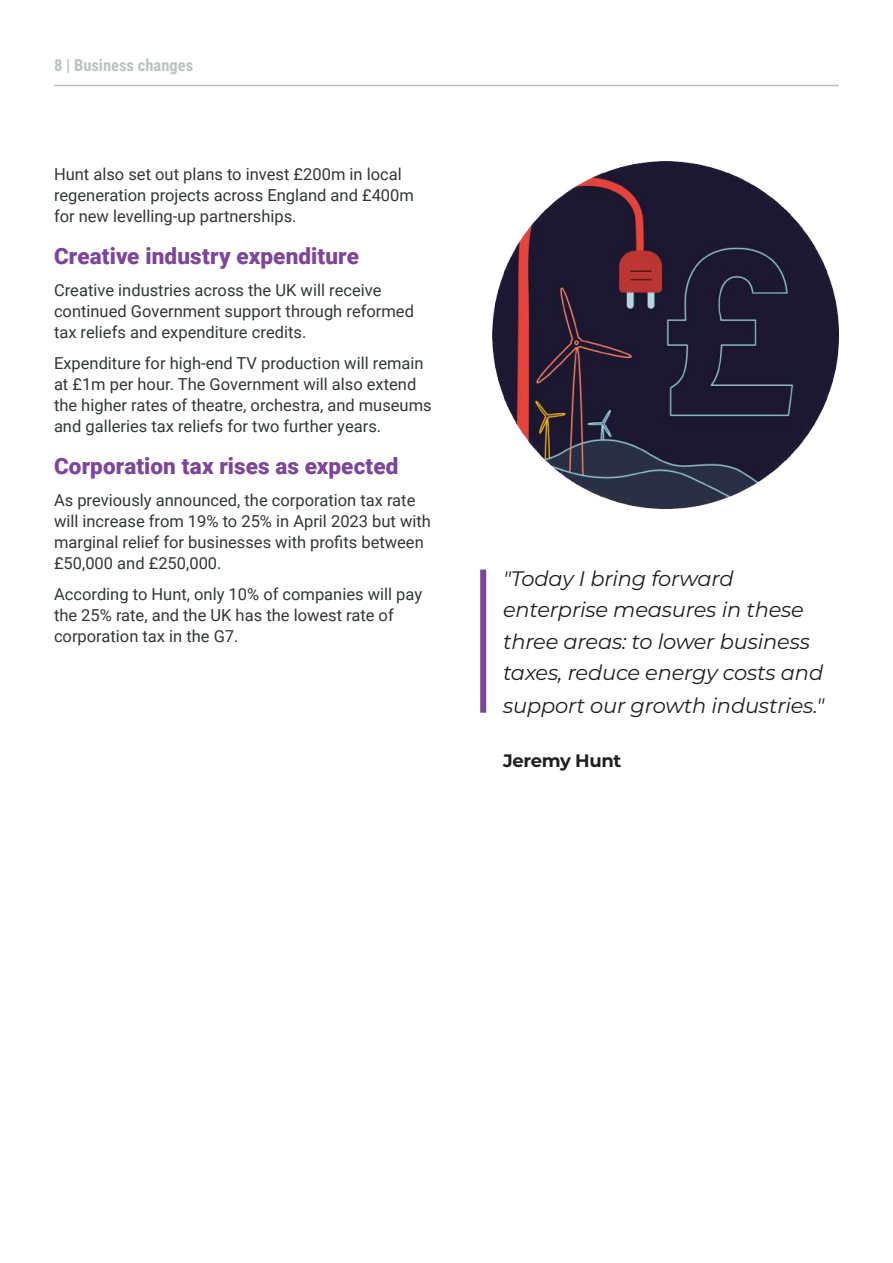
<style>
.page{position:relative;width:893px;height:1263px;background:#fff}
.page>*{position:absolute;margin:0;border:0;box-sizing:border-box;transform-origin:0 0}
.t1{font:900 22.5px "Roboto";letter-spacing:.005em;color:#7d469b}
.t2{font:italic 21px/31.7px "Montserrat";letter-spacing:-.01em;color:#231f20}
.t3{font:700 18px "Montserrat";letter-spacing:-.02em;color:#231f20}
.t4{font:16.5px/21px "Roboto";color:#323738}
.t5{font:700 16.5px "Roboto Condensed";color:#bbc3c1}
</style>
<div class="page">
<hr style="left:54px;top:85px;width:785px;height:1px;background:#bbc3c1">
<div style="left:480px;top:569px;width:6px;height:144px;background:#7d469b"></div>
<img style="left:493px;top:162px;width:346px;height:346px">
<p class="t5" style="left:54px;top:54px;width:141px">8 | Business changes</p>
<p class="t4" style="left:54px;top:163px;width:361px">Hunt also set out plans to invest £200m in local regeneration projects across England and £400m for new levelling-up partnerships.</p>
<h1 class="t1" style="left:54px;top:240px;width:307px">Creative industry expenditure</h1>
<p class="t4" style="left:54px;top:279px;width:361px">Creative industries across the UK will receive continued Government support through reformed tax reliefs and expenditure credits.</p>
<p class="t4" style="left:54px;top:352px;width:379px">Expenditure for high-end TV production will remain at £1m per hour. The Government will also extend the higher rates of theatre, orchestra, and museums and galleries tax reliefs for two further years.</p>
<h1 class="t1" style="left:54px;top:450px;width:346px">Corporation tax rises as expected</h1>
<p class="t4" style="left:54px;top:489px;width:378px">As previously announced, the corporation tax rate will increase from 19% to 25% in April 2023 but with marginal relief for businesses with profits between £50,000 and £250,000.</p>
<p class="t4" style="left:54px;top:583px;width:370px">According to Hunt, only 10% of companies will pay the 25% rate, and the UK has the lowest rate of corporation tax in the G7.</p>
<p class="t2" style="left:503px;top:562px;width:323px">"Today I bring forward enterprise measures in these three areas: to lower business taxes, reduce energy costs and support our growth industries."</p>
<p class="t3" style="left:503px;top:747px;width:120px">Jeremy Hunt</p>
</div>
